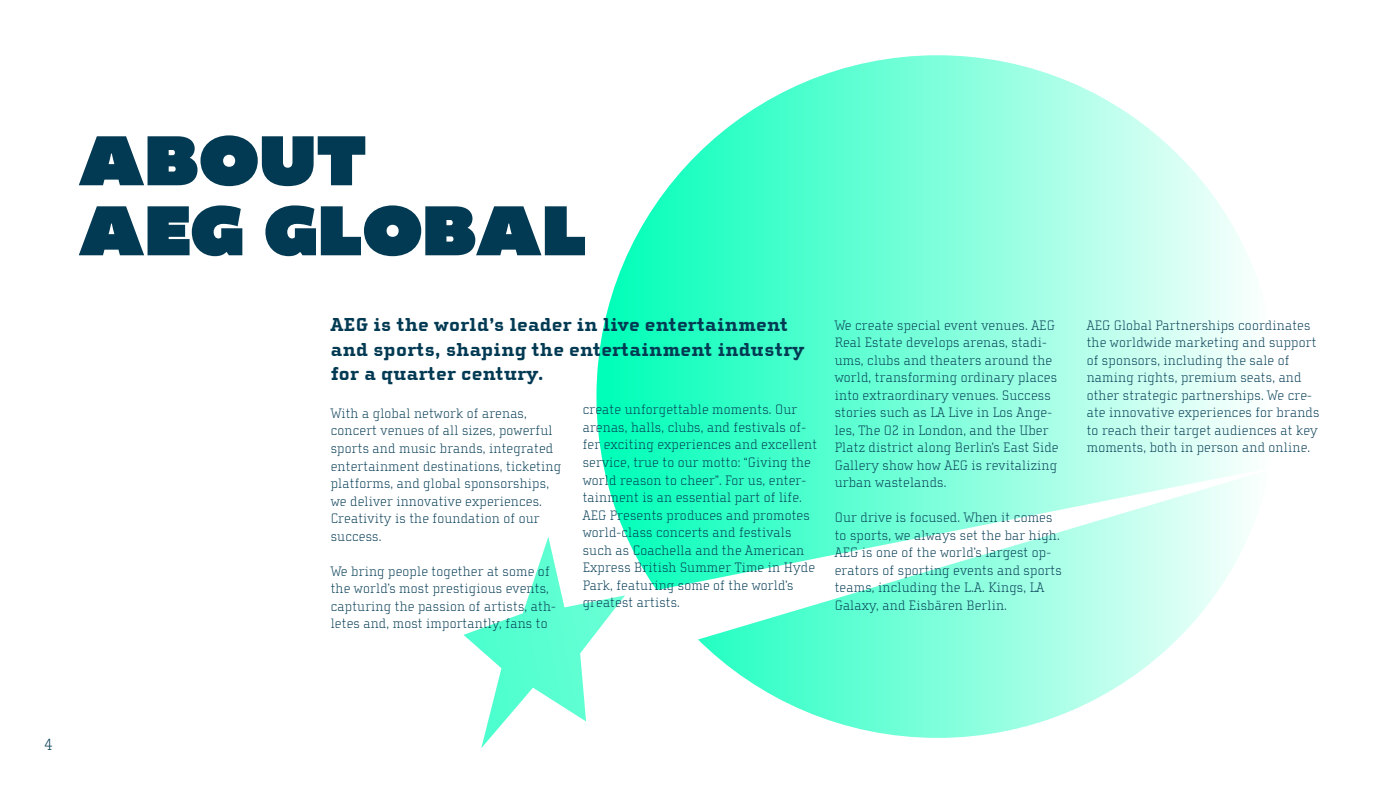
<style>
.page{position:relative;width:1400px;height:788px;background:#fff}
.page>*{position:absolute;margin:0;border:0;box-sizing:border-box;transform-origin:0 0}
.t1{font:900 74.38px/70px "Altivo";letter-spacing:.02em;color:#033a53}
.t2{font:800 19.25px/24.5px "Cholla Slab OT";letter-spacing:.02em;color:#033a53}
.t3{font:100 16.62px "Cholla Slab OT";color:#033a53}
.t4{font:100 14px/17.5px "Cholla Slab OT";letter-spacing:.01em;color:#033a53}
</style>
<div class="page">
<div style="left:596px;top:55px;width:683px;height:682px;background:linear-gradient(to right,#00ffb8,#fffffe);border-radius:50%"></div>
<svg style="left:463px;top:537px;width:128px;height:211px"></svg>
<svg style="left:591px;top:465px;width:681px;height:205px"></svg>
<h1 class="t1" style="left:79px;top:128px;width:509px">ABOUT<br>AEG GLOBAL</h1>
<h2 class="t2" style="left:331px;top:312px;width:475px">AEG is the world’s leader in live entertainment and sports, shaping the entertainment industry for a quarter century.</h2>
<p class="t4" style="left:331px;top:405px;width:232px">With a global network of arenas, concert venues of all sizes, powerful sports and music brands, integrated entertainment destinations, ticketing platforms, and global sponsorships, we deliver innovative experiences.<br>Creativity is the foundation of our success.</p>
<p class="t4" style="left:331px;top:562px;width:227px">We bring people together at some of the world’s most prestigious events, capturing the passion of artists, ath&shy;letes and, most importantly, fans to</p>
<p class="t4" style="left:583px;top:401px;width:236px">create unforgettable moments. Our arenas, halls, clubs, and festivals of&shy;fer exciting experiences and excellent service, true to our motto: “Giving the world reason to cheer”. For us, enter&shy;tainment is an essential part of life.<br>AEG Presents produces and promotes world-class concerts and festivals such as Coachella and the American Express British Summer Time in Hyde Park, featuring some of the world’s greatest artists.</p>
<p class="t4" style="left:835px;top:316px;width:225px">We create special event venues. AEG Real Estate develops arenas, stadi&shy;ums, clubs and theaters around the world, transforming ordinary places into extraordinary venues. Success stories such as LA Live in Los Ange&shy;les, The O2 in London, and the Uber Platz district along Berlin’s East Side Gallery show how AEG is revitalizing urban wastelands.</p>
<p class="t4" style="left:835px;top:509px;width:229px">Our drive is focused. When it comes to sports, we always set the bar high.<br>AEG is one of the world’s largest op&shy;erators of sporting events and sports teams, including the L.A. Kings, LA Galaxy, and Eisbären Berlin.</p>
<p class="t4" style="left:1087px;top:316px;width:234px">AEG Global Partnerships coordinates the worldwide marketing and support of sponsors, including the sale of naming rights, premium seats, and other strategic partnerships. We cre&shy;ate innovative experiences for brands to reach their target audiences at key moments, both in person and online.</p>
<p class="t3" style="left:44px;top:735px;width:10px">4</p>
</div>
